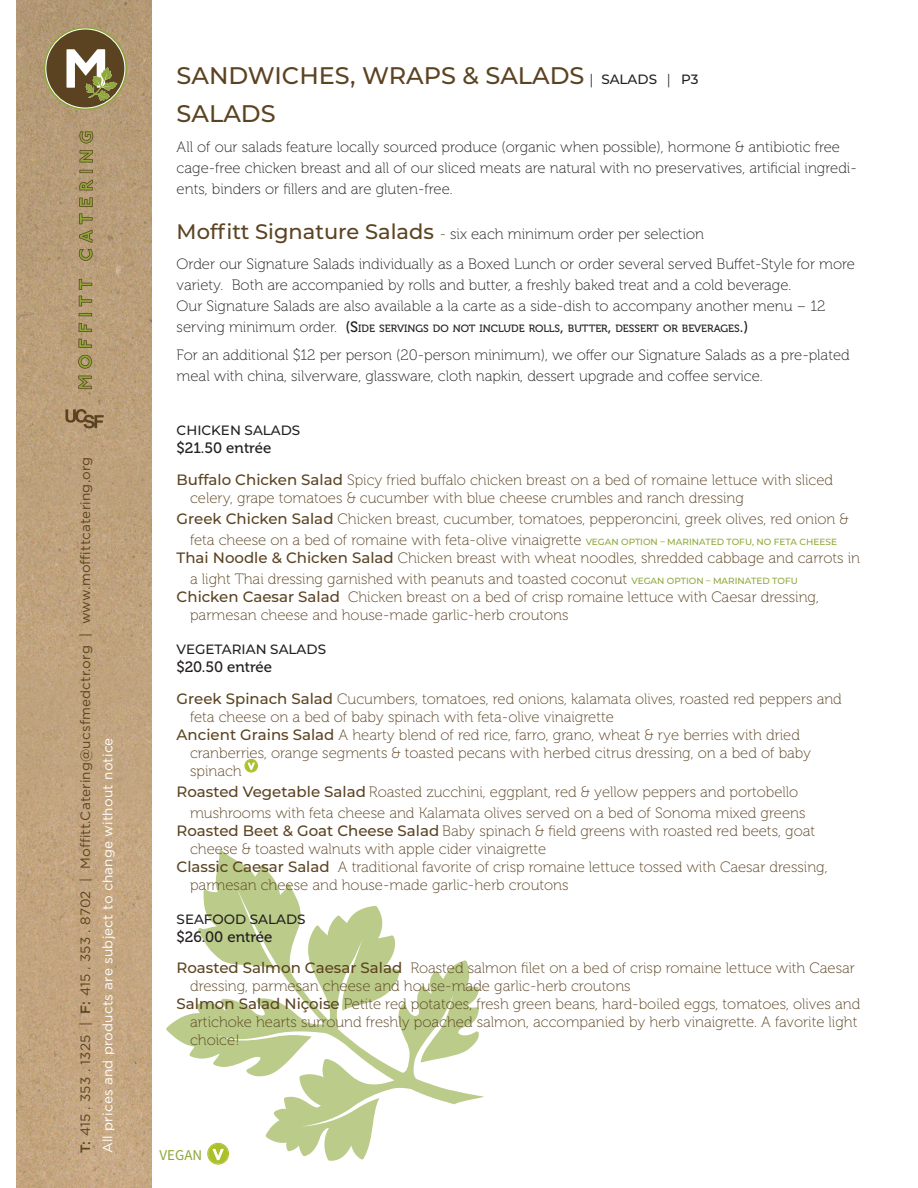
<style>
.page{position:relative;width:918px;height:1188px;background:#fff}
.page>*{position:absolute;margin:0;border:0;box-sizing:border-box;transform-origin:0 0}
.menu_title{font:500 24px "Montserrat";color:#5b4321}
.menu_BL{font:15px/18px "Museo 100";color:#5b4321}
.menu_description{font:15px/21px "Museo 100";color:#231f20}
.catering_options{font:15px/21px "Museo 100";color:#231f20}
.menu_title-2{font:15px "Museo 100";color:#231f20}
.sandwich_categories{font:15px "Museo 500";color:#231f20}
.menu_BL-2{font:15px "Source Sans Pro";color:#8ea83a}
.t1{font:13.5px/22.5px "Gotham";letter-spacing:.015em;color:#5b4321}
.sandwich_categories-2{font:500 13.5px "Montserrat";color:#231f20}
.menu_description-2{font:10.5px "Museo 500";color:#231f20}
.s1{font-weight:500}
.s2{color:#fff}
.s3{font-family:"Source Sans Pro";font-weight:400;font-size:13.5px;color:#231f20}
.s4{font-size:13.5px;color:#231f20}
.s5{font-family:"Montserrat";font-weight:500;font-size:21px;color:#5b4321}
.s6{color:#5b4321}
.s7{font-family:"Museo 100";font-size:15px}
.s8{font-size:15px}
.s9{font-family:"Montserrat";font-weight:500}
.s10{font-family:"Montserrat";font-weight:500;font-size:9px;color:#8ea83a}
</style>
<div class="page">
<img style="left:17px;top:0;width:135px;height:1188px">
<svg style="left:78px;top:376px;width:16px;height:13px"></svg>
<svg style="left:78px;top:355px;width:14px;height:14px"></svg>
<svg style="left:78px;top:339px;width:14px;height:9px"></svg>
<svg style="left:79px;top:323px;width:13px;height:9px"></svg>
<svg style="left:79px;top:313px;width:13px;height:3px"></svg>
<svg style="left:79px;top:296px;width:13px;height:10px"></svg>
<svg style="left:79px;top:279px;width:13px;height:11px"></svg>
<svg style="left:79px;top:249px;width:14px;height:12px"></svg>
<svg style="left:79px;top:230px;width:14px;height:13px"></svg>
<svg style="left:79px;top:213px;width:14px;height:11px"></svg>
<svg style="left:79px;top:197px;width:14px;height:10px"></svg>
<svg style="left:79px;top:179px;width:14px;height:11px"></svg>
<svg style="left:79px;top:170px;width:14px;height:3px"></svg>
<svg style="left:79px;top:150px;width:14px;height:13px"></svg>
<svg style="left:79px;top:131px;width:15px;height:13px"></svg>
<svg style="left:44px;top:27px;width:83px;height:83px;background:#8e7f5a"></svg>
<svg style="left:65px;top:409px;width:39px;height:19px"></svg>
<svg style="left:166px;top:850px;width:228px;height:259px"></svg>
<div style="left:208px;top:1143px;width:21px;height:21px;border:1px solid #abc02a;border-radius:50%"></div>
<svg style="left:208px;top:1144px;width:20px;height:20px"></svg>
<svg style="left:212px;top:1149px;width:12px;height:11px"></svg>
<div style="left:245px;top:759px;width:13px;height:13px;background:#b3c640;border-radius:50%"></div>
<div style="left:245px;top:759px;width:13px;height:13px;border:1px solid #abc02a;border-radius:50%"></div>
<svg style="left:245px;top:760px;width:12px;height:12px"></svg>
<svg style="left:248px;top:763px;width:7px;height:7px"></svg>
<svg style="left:80px;top:836px;width:10px;height:12px"></svg>
<svg style="left:80px;top:552px;width:10px;height:12px"></svg>
<p class="t1" style="left:74px;top:1153px;width:698px;rotate:-90deg"><span class="s1">T:</span> 415 . 353 . 1325 | <span class="s1">F:</span> 415 . 353 . 8702 | Mo tt.Catering@ucsfmedctr.org | www.mo ttcatering.org<br><span class="s2">All prices and products are subject to change without notice</span></p>
<p class="menu_title" style="left:177px;top:59px;width:523px">SANDWICHES, WRAPS &amp; SALADS <span class="s3">|</span> <span class="s4">SALADS</span> <span class="s3">|</span> <span class="s4">P3</span></p>
<p class="menu_title" style="left:177px;top:97px;width:101px">SALADS</p>
<p class="menu_description" style="left:177px;top:137px;width:682px">All of our salads feature locally sourced produce (organic when possible), hormone &amp; antibiotic free cage-free chicken breast and all of our sliced meats are natural with no preservatives, artificial ingredi&shy;ents, binders or fillers and are gluten-free.</p>
<p class="menu_title-2" style="left:177px;top:226px;width:529px"><span class="s5">Moffitt Signature Salads</span> <span class="s6">-</span> six each minimum order per selection</p>
<p class="menu_description" style="left:177px;top:254px;width:680px">Order our Signature Salads individually as a Boxed Lunch or order several served Buffet-Style for more variety. Both are accompanied by rolls and butter, a freshly baked treat and a cold beverage.</p>
<p class="menu_description" style="left:177px;top:296px;width:650px">Our Signature Salads are also available a la carte as a side-dish to accompany another menu – 12</p>
<p class="menu_description-2" style="left:177px;top:323px;width:573px"><span class="s7">serving minimum order.</span> <span class="s8">(S</span>IDE SERVINGS DO NOT INCLUDE ROLLS<span class="s8">,</span> BUTTER<span class="s8">,</span> DESSERT OR BEVERAGES<span class="s8">.)</span></p>
<p class="catering_options" style="left:177px;top:345px;width:675px">For an additional $12 per person (20-person minimum), we offer our Signature Salads as a pre-plated meal with china, silverware, glassware, cloth napkin, dessert upgrade and coffee service.</p>
<p class="sandwich_categories-2" style="left:177px;top:421px;width:125px">CHICKEN SALADS</p>
<p class="sandwich_categories" style="left:177px;top:440px;width:96px">$21.50 entrée</p>
<p class="menu_BL" style="left:190px;top:471px;width:645px;text-indent:-14px"><span class="s9">Buffalo Chicken Salad</span> Spicy fried buffalo chicken breast on a bed of romaine lettuce with sliced celery, grape tomatoes &amp; cucumber with blue cheese crumbles and ranch dressing</p>
<p class="menu_BL" style="left:177px;top:509px;width:674px;line-height:21px;text-align:center"><span class="s9">Greek Chicken Salad</span> Chicken breast, cucumber, tomatoes, pepperoncini, greek olives, red onion &amp; feta cheese on a bed of romaine with feta-olive vinaigrette <span class="s10">VEGAN OPTION – MARINATED TOFU, NO FETA CHEESE</span></p>
<p class="menu_BL" style="left:190px;top:548px;width:672px;line-height:21px;text-indent:-14px"><span class="s9">Thai Noodle &amp; Chicken Salad</span> Chicken breast with wheat noodles, shredded cabbage and carrots in a light Thai dressing garnished with peanuts and toasted coconut <span class="s10">VEGAN OPTION – MARINATED TOFU</span></p>
<p class="menu_BL" style="left:190px;top:588px;width:630px;text-indent:-14px"><span class="s9">Chicken Caesar Salad</span> Chicken breast on a bed of crisp romaine lettuce with Caesar dressing, parmesan cheese and house-made garlic-herb croutons</p>
<p class="sandwich_categories-2" style="left:177px;top:640px;width:151px">VEGETARIAN SALADS</p>
<p class="sandwich_categories" style="left:177px;top:659px;width:97px">$20.50 entrée</p>
<p class="menu_BL" style="left:190px;top:690px;width:653px;text-indent:-14px"><span class="s9">Greek Spinach Salad</span> Cucumbers, tomatoes, red onions, kalamata olives, roasted red peppers and feta cheese on a bed of baby spinach with feta-olive vinaigrette</p>
<p class="menu_BL" style="left:190px;top:726px;width:623px;text-indent:-14px"><span class="s9">Ancient Grains Salad</span> A hearty blend of red rice, farro, grano, wheat &amp; rye berries with dried cranberries, orange segments &amp; toasted pecans with herbed citrus dressing, on a bed of baby spinach</p>
<p class="menu_BL" style="left:190px;top:781px;width:617px;line-height:21px;text-indent:-14px"><span class="s9">Roasted Vegetable Salad</span> Roasted zucchini, eggplant, red &amp; yellow peppers and portobello mushrooms with feta cheese and Kalamata olives served on a bed of Sonoma mixed greens</p>
<p class="menu_BL" style="left:190px;top:822px;width:627px;text-indent:-14px"><span class="s9">Roasted Beet &amp; Goat Cheese Salad</span> Baby spinach &amp; field greens with roasted red beets, goat cheese &amp; toasted walnuts with apple cider vinaigrette</p>
<p class="menu_BL" style="left:190px;top:858px;width:639px;text-indent:-14px"><span class="s9">Classic Caesar Salad</span> A traditional favorite of crisp romaine lettuce tossed with Caesar dressing, parmesan cheese and house-made garlic-herb croutons</p>
<p class="sandwich_categories-2" style="left:177px;top:910px;width:130px">SEAFOOD SALADS</p>
<p class="sandwich_categories" style="left:177px;top:928px;width:97px">$26.00 entrée</p>
<p class="menu_BL" style="left:190px;top:959px;width:666px;text-indent:-14px"><span class="s9">Roasted Salmon Caesar Salad</span> Roasted salmon filet on a bed of crisp romaine lettuce with Caesar dressing, parmesan cheese and house-made garlic-herb croutons</p>
<p class="menu_BL" style="left:190px;top:995px;width:672px;text-indent:-14px"><span class="s9">Salmon Salad Niçoise</span> Petite red potatoes, fresh green beans, hard-boiled eggs, tomatoes, olives and artichoke hearts surround freshly poached salmon, accompanied by herb vinaigrette. A favorite light choice!</p>
<p class="menu_BL-2" style="left:160px;top:1145px;width:44px">VEGAN</p>
</div>
